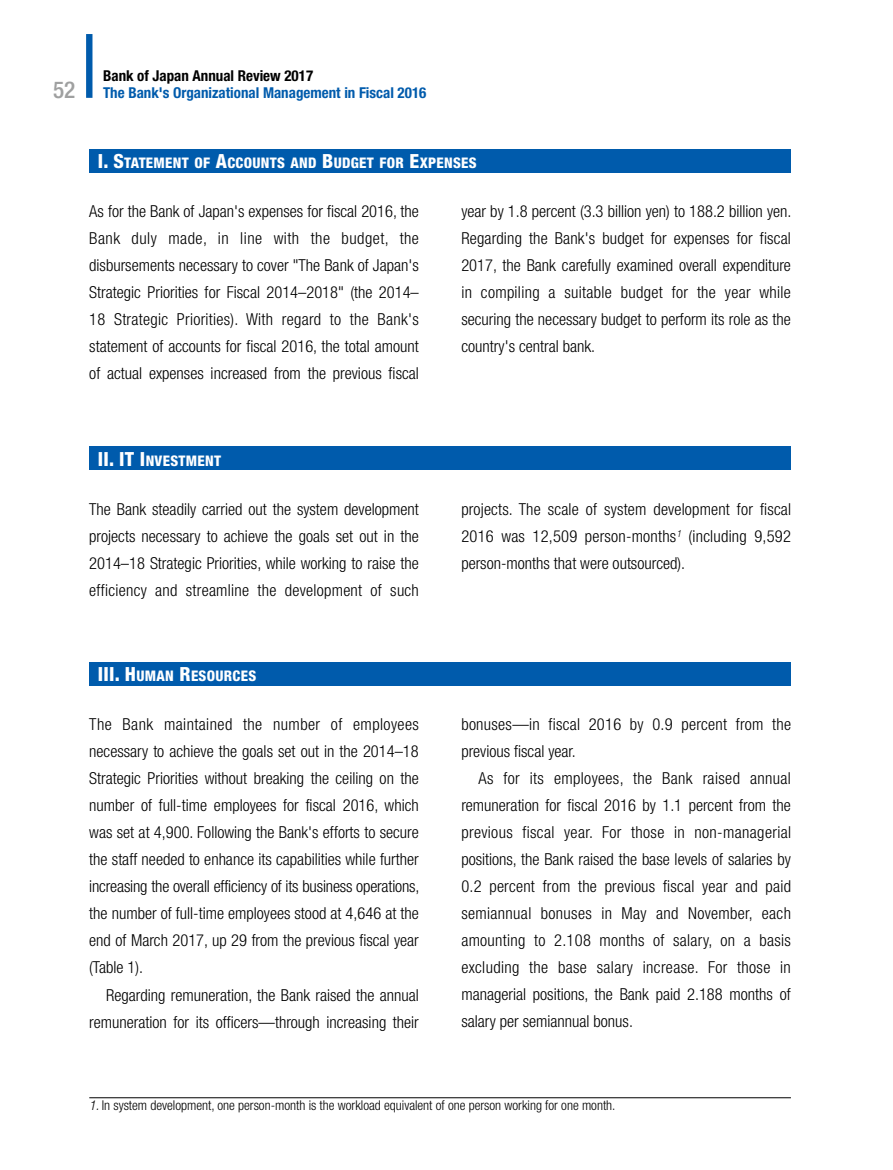
<style>
.page{position:relative;width:893px;height:1170px;background:#fff}
.page>*{position:absolute;margin:0;border:0;box-sizing:border-box;transform-origin:0 0}
.t1{font:500 condensed 23.25px "Helvetica Neue";color:#9fa0a0}
.t2{font:300 condensed 16.5px/27px "Helvetica Neue";color:#000;text-align:justify}
.t3{font:300 condensed 16.5px/27px "Helvetica Neue";letter-spacing:.02em;color:#000}
.t4{font:700 condensed 15px "Helvetica Neue";color:#005bac}
.t5{font:700 condensed 15px "Helvetica Neue";color:#000}
.t6{font:800 condensed 14.7px "Helvetica Neue";letter-spacing:.02em;color:#fff}
.t7{font:300 condensed 13.5px "Helvetica Neue";color:#000}
.s1{font-size:19.5px}
.s2{font-style:italic}
</style>
<div class="page">
<div style="left:86px;top:34px;width:6px;height:64px;background:#005bac"></div>
<div style="left:89px;top:446px;width:702px;height:24px;background:#005bac"></div>
<div style="left:89px;top:662px;width:702px;height:23px;background:#005bac"></div>
<div style="left:89px;top:149px;width:702px;height:23px;background:#005bac"></div>
<hr style="left:89px;top:1097px;width:702px;height:1px;background:#000">
<h1 class="t1" style="left:53px;top:76px;width:24px">52</h1>
<p class="t5" style="left:103px;top:67px;width:212px">Bank of Japan Annual Review 2017</p>
<p class="t4" style="left:103px;top:84px;width:325px">The Bank's Organizational Management in Fiscal 2016</p>
<p class="t6" style="left:98px;top:153px;width:380px"><span class="s1">I. S</span>TATEMENT OF <span class="s1">A</span>CCOUNTS AND <span class="s1">B</span>UDGET FOR <span class="s1">E</span>XPENSES</p>
<p class="t2" style="left:89px;top:197px;width:331px">As for the Bank of Japan's expenses for fiscal 2016, the Bank duly made, in line with the budget, the disbursements necessary to cover "The Bank of Japan's Strategic Priorities for Fiscal 2014–2018" (the 2014– 18 Strategic Priorities). With regard to the Bank's statement of accounts for fiscal 2016, the total amount of actual expenses increased from the previous fiscal</p>
<p class="t2" style="left:461px;top:197px;width:332px">year by 1.8 percent (3.3 billion yen) to 188.2 billion yen.<br>Regarding the Bank's budget for expenses for fiscal 2017, the Bank carefully examined overall expenditure in compiling a suitable budget for the year while securing the necessary budget to perform its role as the country's central bank.</p>
<p class="t6" style="left:98px;top:451px;width:125px"><span class="s1">II. IT I</span>NVESTMENT</p>
<p class="t2" style="left:89px;top:495px;width:331px">The Bank steadily carried out the system development projects necessary to achieve the goals set out in the 2014–18 Strategic Priorities, while working to raise the efficiency and streamline the development of such</p>
<p class="t2" style="left:461px;top:495px;width:331px">projects. The scale of system development for fiscal 2016 was 12,509 person-months<sup>1</sup> (including 9,592 person-months that were outsourced).</p>
<p class="t6" style="left:98px;top:666px;width:160px"><span class="s1">III. H</span>UMAN <span class="s1">R</span>ESOURCES</p>
<p class="t2" style="left:89px;top:710px;width:332px">The Bank maintained the number of employees necessary to achieve the goals set out in the 2014–18<br>Strategic Priorities without breaking the ceiling on the number of full-time employees for fiscal 2016, which was set at 4,900. Following the Bank's efforts to secure the staff needed to enhance its capabilities while further increasing the overall efficiency of its business operations, the number of full-time employees stood at 4,646 at the end of March 2017, up 29 from the previous fiscal year (Table 1).</p>
<p class="t2" style="left:89px;top:980px;width:331px;text-align:right">Regarding remuneration, the Bank raised the annual remuneration for its officers—through increasing their</p>
<p class="t3" style="left:461px;top:710px;width:331px">bonuses—in fiscal 2016 by 0.9 percent from the previous fiscal year.</p>
<p class="t2" style="left:461px;top:764px;width:331px;text-indent:17px">As for its employees, the Bank raised annual remuneration for fiscal 2016 by 1.1 percent from the previous fiscal year. For those in non-managerial positions, the Bank raised the base levels of salaries by 0.2 percent from the previous fiscal year and paid semiannual bonuses in May and November, each amounting to 2.108 months of salary, on a basis excluding the base salary increase. For those in managerial positions, the Bank paid 2.188 months of salary per semiannual bonus.</p>
<p class="t7" style="left:89px;top:1097px;width:528px"><span class="s2">1.</span> In system development, one person-month is the workload equivalent of one person working for one month.</p>
</div>
